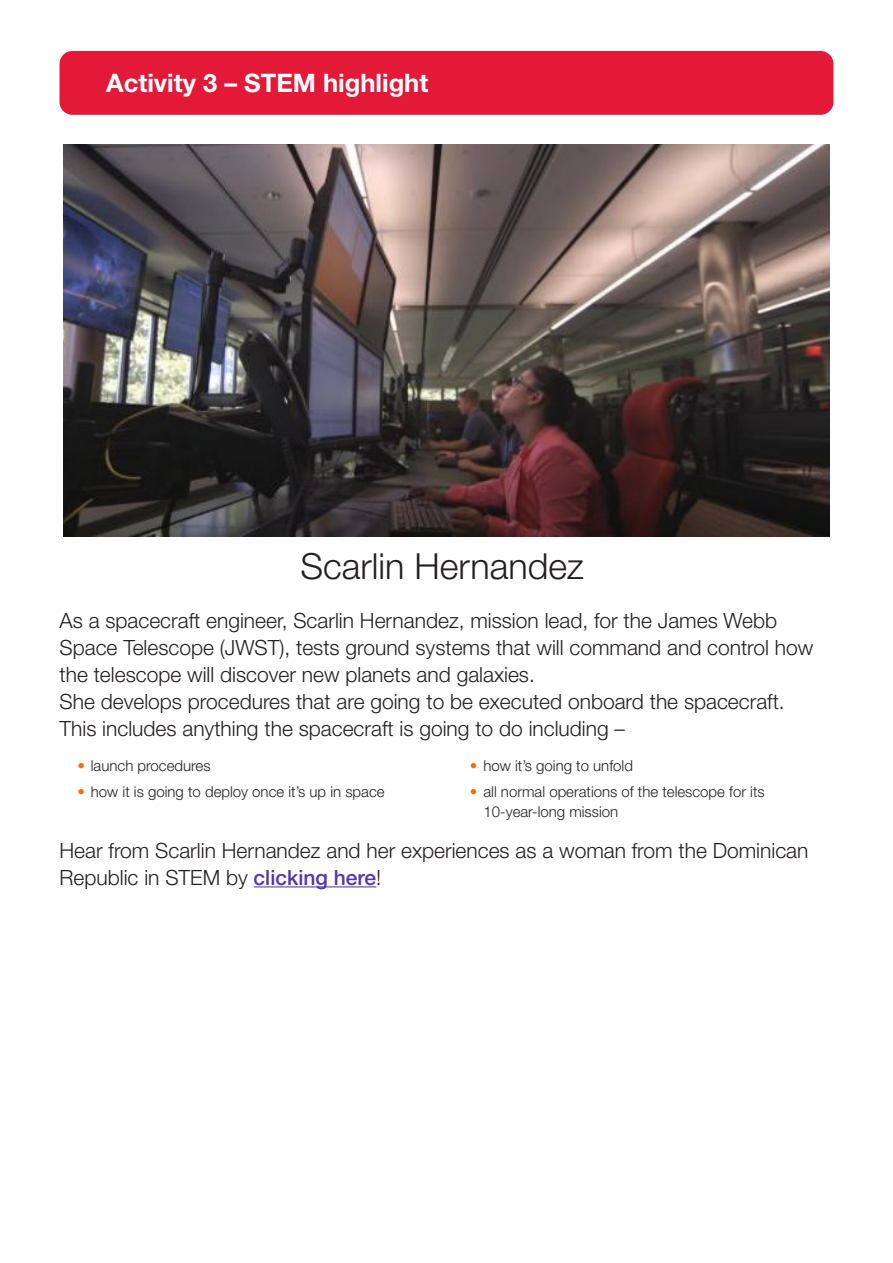
<style>
.page{position:relative;width:893px;height:1263px;background:#fff}
.page>*{position:absolute;margin:0;border:0;box-sizing:border-box;transform-origin:0 0}
.t1{font:300 36px "Helvetica Neue";color:#231f20}
.Text{font:700 25.5px "Helvetica Neue";color:#fff}
.t2{font:300 21px/27px "Helvetica Neue";color:#231f20}
.t3{font:300 15px/19.5px "Helvetica Neue";color:#231f20}
.s1{color:#ff6a00}
.s2{font-weight:500;color:#5236ab}
</style>
<div class="page">
<div style="left:60px;top:51px;width:773px;height:64px;background:#e31937;border-radius:13px"></div>
<hr style="left:254px;top:886px;width:122px;height:1px;background:#5236ab">
<img style="left:64px;top:145px;width:765px;height:391px">
<p class="Text" style="left:106px;top:67px;width:324px">Activity 3 – STEM highlight</p>
<p class="t1" style="left:300px;top:544px;width:285px">Scarlin Hernandez</p>
<p class="t2" style="left:60px;top:606px;width:755px">As a spacecraft engineer, Scarlin Hernandez, mission lead, for the James Webb<br>Space Telescope (JWST), tests ground systems that will command and control how the telescope will discover new planets and galaxies.</p>
<p class="t2" style="left:60px;top:687px;width:727px">She develops procedures that are going to be executed onboard the spacecraft.<br>This includes anything the spacecraft is going to do including –</p>
<p class="t3" style="left:77px;top:755px;width:135px"><span class="s1">•</span> launch procedures</p>
<p class="t3" style="left:77px;top:782px;width:309px"><span class="s1">•</span> how it is going to deploy once it’s up in space</p>
<p class="t3" style="left:470px;top:755px;width:164px"><span class="s1">•</span> how it’s going to unfold</p>
<p class="t3" style="left:483px;top:782px;width:283px;text-indent:-14px"><span class="s1">•</span> all normal operations of the telescope for its<br>10-year-long mission</p>
<p class="t2" style="left:60px;top:836px;width:750px">Hear from Scarlin Hernandez and her experiences as a woman from the Dominican<br>Republic in STEM by <span class="s2">clicking here</span>!</p>
</div>
